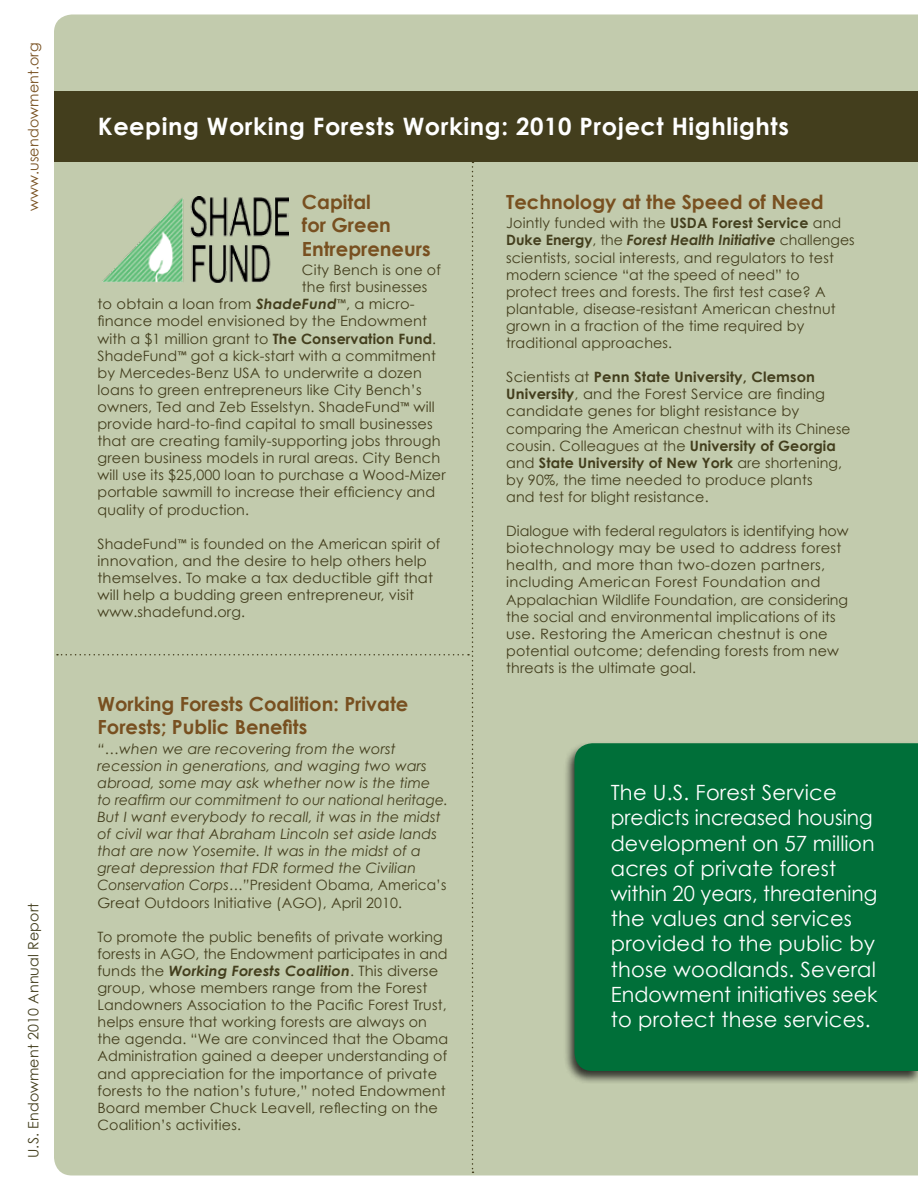
<style>
.page{position:relative;width:918px;height:1188px;background:#fff}
.page>*{position:absolute;margin:0;border:0;box-sizing:border-box;transform-origin:0 0}
.t1{font:700 24px "Century Gothic";letter-spacing:.025em;color:#fff}
.t2{font:21px/25.2px "Century Gothic";letter-spacing:.01em;color:#fff}
.t3{font:700 19.5px/23.4px "Century Gothic";color:#785020}
.t4{font:14.25px/17.1px "Century Gothic";letter-spacing:.01em;color:#433e1d}
.t5{font:italic 14.25px/17.1px "Century Gothic";letter-spacing:.01em;color:#433e1d}
.t6{font:14.25px "Century Gothic";letter-spacing:.01em;color:#785020}
.s1{font-weight:700;font-style:italic}
.s2{font-family:"Myriad Pro"}
.s3{font-weight:700}
.s4{font-style:normal}
</style>
<div class="page">
<div style="left:54px;top:14px;width:863px;height:1161px;background:#c2cbad"></div>
<img style="left:917px;top:14px;width:1px;height:1161px">
<div style="left:57px;top:162px;width:416px;height:1011px;background:#c2cbad"></div>
<div style="left:563px;top:741px;width:355px;height:344px;background:#000;opacity:.75"></div>
<div style="left:574px;top:743px;width:344px;height:328px;background:#006f39"></div>
<img style="left:102px;top:196px;width:186px;height:87px">
<div style="left:54px;top:92px;width:864px;height:70px;background:#433e1d"></div>
<p class="t6" style="left:25px;top:211px;width:170px;rotate:-90deg">www.usendowment.org</p>
<p class="t4" style="left:25px;top:1158px;width:256px;rotate:-90deg">U.S. Endowment 2010 Annual Report</p>
<h1 class="t1" style="left:98px;top:112px;width:693px">Keeping Working Forests Working: 2010 Project Highlights</h1>
<h3 class="t3" style="left:302px;top:190px;width:130px">Capital<br>for Green<br>Entrepreneurs</h3>
<p class="t4" style="left:302px;top:261px;width:140px">City Bench is one of</p>
<p class="t4" style="left:302px;top:278px;width:127px">the first businesses</p>
<p class="t4" style="left:98px;top:295px;width:319px">to obtain a loan from <span class="s1">ShadeFund</span><span class="s2">™</span>, a micro-</p>
<p class="t4" style="left:98px;top:313px;width:331px">finance model envisioned by the Endowment</p>
<p class="t4" style="left:98px;top:330px;width:340px">with a $1 million grant to <span class="s3">The Conservation Fund</span>.</p>
<p class="t4" style="left:98px;top:347px;width:340px">ShadeFund<span class="s2">™</span> got a kick-start with a commitment</p>
<p class="t4" style="left:98px;top:364px;width:326px">by Mercedes-Benz USA to underwrite a dozen</p>
<p class="t4" style="left:98px;top:381px;width:326px">loans to green entrepreneurs like City Bench’s</p>
<p class="t4" style="left:98px;top:398px;width:339px">owners, Ted and Zeb Esselstyn. ShadeFund<span class="s2">™</span> will</p>
<p class="t4" style="left:97px;top:415px;width:337px">provide hard-to-find capital to small businesses</p>
<p class="t4" style="left:97px;top:432px;width:345px">that are creating family-supporting jobs through</p>
<p class="t4" style="left:97px;top:449px;width:344px">green business models in rural areas. City Bench</p>
<p class="t4" style="left:98px;top:466px;width:350px">will use its $25,000 loan to purchase a Wood-Mizer</p>
<p class="t4" style="left:98px;top:484px;width:339px">portable sawmill to increase their efficiency and</p>
<p class="t4" style="left:98px;top:501px;width:153px">quality of production.</p>
<p class="t4" style="left:98px;top:535px;width:344px">ShadeFund<span class="s2">™</span> is founded on the American spirit of innovation, and the desire to help others help themselves. To make a tax deductible gift that will help a budding green entrepreneur, visit www.shadefund.org.</p>
<h3 class="t3" style="left:98px;top:692px;width:312px">Working Forests Coalition: Private<br>Forests; Public Benefits</h3>
<p class="t5" style="left:98px;top:740px;width:352px">“…when we are recovering from the worst recession in generations, and waging two wars abroad, some may ask whether now is the time to reaffirm our commitment to our national heritage.<br>But I want everybody to recall, it was in the midst of civil war that Abraham Lincoln set aside lands that are now Yosemite. It was in the midst of a great depression that FDR formed the Civilian Conservation Corps…”<span class="s4">President Obama, America’s Great Outdoors Initiative (AGO), April 2010.</span></p>
<p class="t4" style="left:97px;top:928px;width:352px">To promote the public benefits of private working forests in AGO, the Endowment participates in and funds the <span class="s1">Working Forests Coalition</span>. This diverse group, whose members range from the Forest Landowners Association to the Pacific Forest Trust, helps ensure that working forests are always on the agenda. “We are convinced that the Obama Administration gained a deeper understanding of and appreciation for the importance of private forests to the nation’s future,” noted Endowment Board member Chuck Leavell, reflecting on the Coalition’s activities.</p>
<h3 class="t3" style="left:506px;top:190px;width:319px">Technology at the Speed of Need</h3>
<p class="t4" style="left:506px;top:214px;width:350px">Jointly funded with the <span class="s3">USDA Forest Service</span> and <span class="s3">Duke Energy</span>, the <span class="s1">Forest Health Initiative</span> challenges scientists, social interests, and regulators to test modern science “at the speed of need” to<br>protect trees and forests. The first test case? A plantable, disease-resistant American chestnut grown in a fraction of the time required by traditional approaches.</p>
<p class="t4" style="left:506px;top:368px;width:346px">Scientists at <span class="s3">Penn State University, Clemson University</span>, and the Forest Service are finding candidate genes for blight resistance by comparing the American chestnut with its Chinese cousin. Colleagues at the <span class="s3">University of Georgia </span>and <span class="s3">State University of New York</span> are shortening, by 90%, the time needed to produce plants<br>and test for blight resistance.</p>
<p class="t4" style="left:506px;top:522px;width:344px">Dialogue with federal regulators is identifying how biotechnology may be used to address forest health, and more than two-dozen partners, including American Forest Foundation and Appalachian Wildlife Foundation, are considering the social and environmental implications of its use. Restoring the American chestnut is one potential outcome; defending forests from new threats is the ultimate goal.</p>
<p class="t2" style="left:611px;top:780px;width:268px">The U.S. Forest Service predicts increased housing development on 57 million acres of private forest within 20 years, threatening the values and services provided to the public by those woodlands. Several<br>Endowment initiatives seek to protect these services.</p>
</div>
